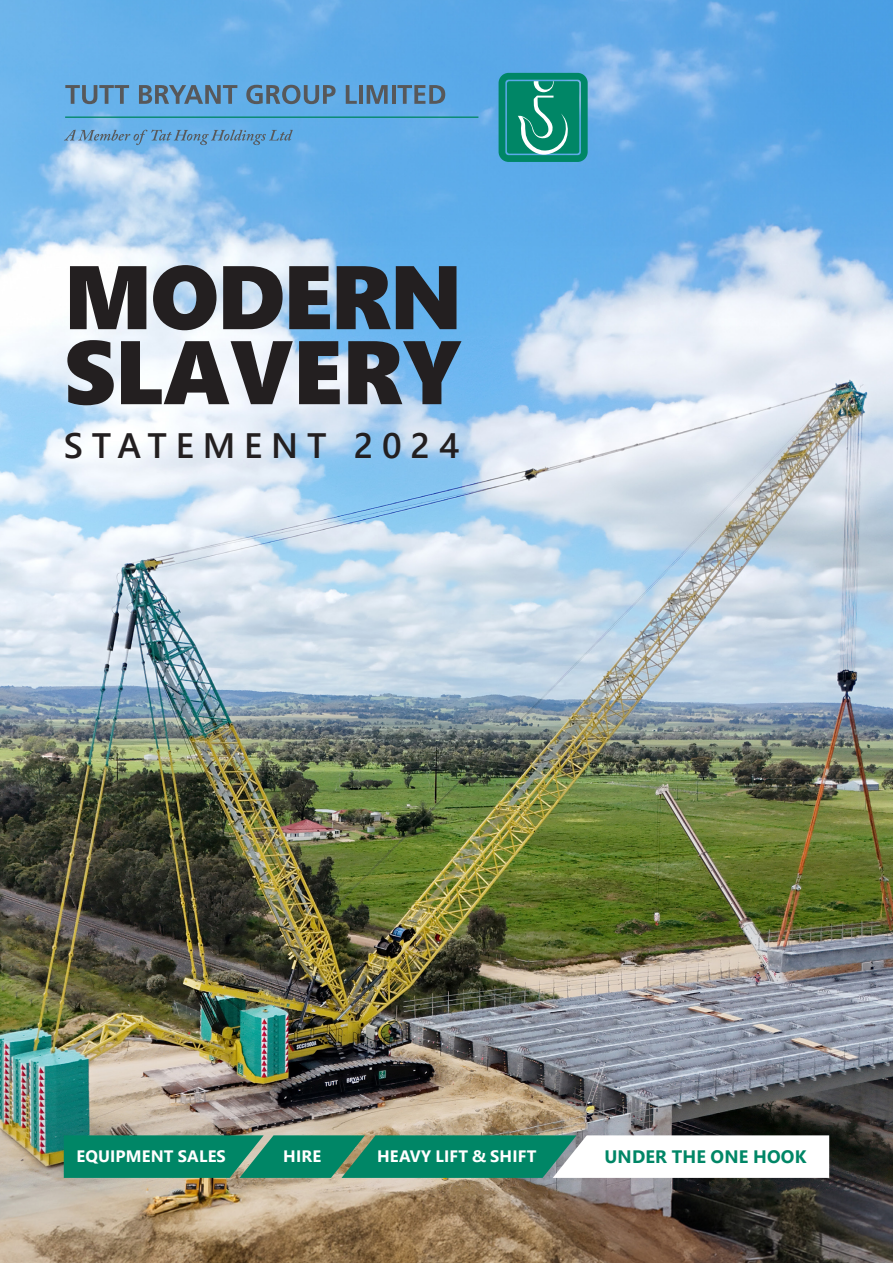
<style>
.page{position:relative;width:893px;height:1263px;background:#fff}
.page>*{position:absolute;margin:0;border:0;box-sizing:border-box;transform-origin:0 0}
.t1{font:90px/75px "Segoe UI Black";letter-spacing:-.005em;color:#231f20}
.t2{font:600 35.25px "Segoe UI";letter-spacing:.25em;color:#231f20}
.t3{font:700 18px "Segoe UI";letter-spacing:.01em;color:#008666}
.t4{font:700 16.5px "Segoe UI";letter-spacing:.01em;color:#fff}
</style>
<div class="page">
<img style="left:0;top:0;width:893px;height:1263px">
<svg style="left:65px;top:85px;width:64px;height:19px"></svg>
<svg style="left:139px;top:85px;width:98px;height:19px"></svg>
<svg style="left:246px;top:85px;width:90px;height:19px"></svg>
<svg style="left:346px;top:85px;width:11px;height:19px"></svg>
<hr style="left:359px;top:85px;width:4px;height:19px;background:#57585a">
<svg style="left:367px;top:85px;width:21px;height:19px"></svg>
<hr style="left:392px;top:85px;width:3px;height:19px;background:#57585a">
<svg style="left:397px;top:85px;width:48px;height:19px"></svg>
<hr style="left:65px;top:117px;width:413px;height:1px;background:#008666">
<svg style="left:64px;top:130px;width:229px;height:15px"></svg>
<svg style="left:499px;top:73px;width:89px;height:89px"></svg>
<svg style="left:64px;top:1135px;width:765px;height:43px"></svg>
<p class="t1" style="left:64px;top:254px;width:400px">MODERN<br>SLAVERY</p>
<p class="t2" style="left:64px;top:413px;width:397px">STATEMENT 2024</p>
<p class="t4" style="left:76px;top:1141px;width:151px">EQUIPMENT SALES</p>
<p class="t4" style="left:283px;top:1141px;width:39px">HIRE</p>
<p class="t4" style="left:377px;top:1141px;width:161px">HEAVY LIFT &amp; SHIFT</p>
<p class="t3" style="left:604px;top:1140px;width:204px">UNDER THE ONE HOOK</p>
</div>
